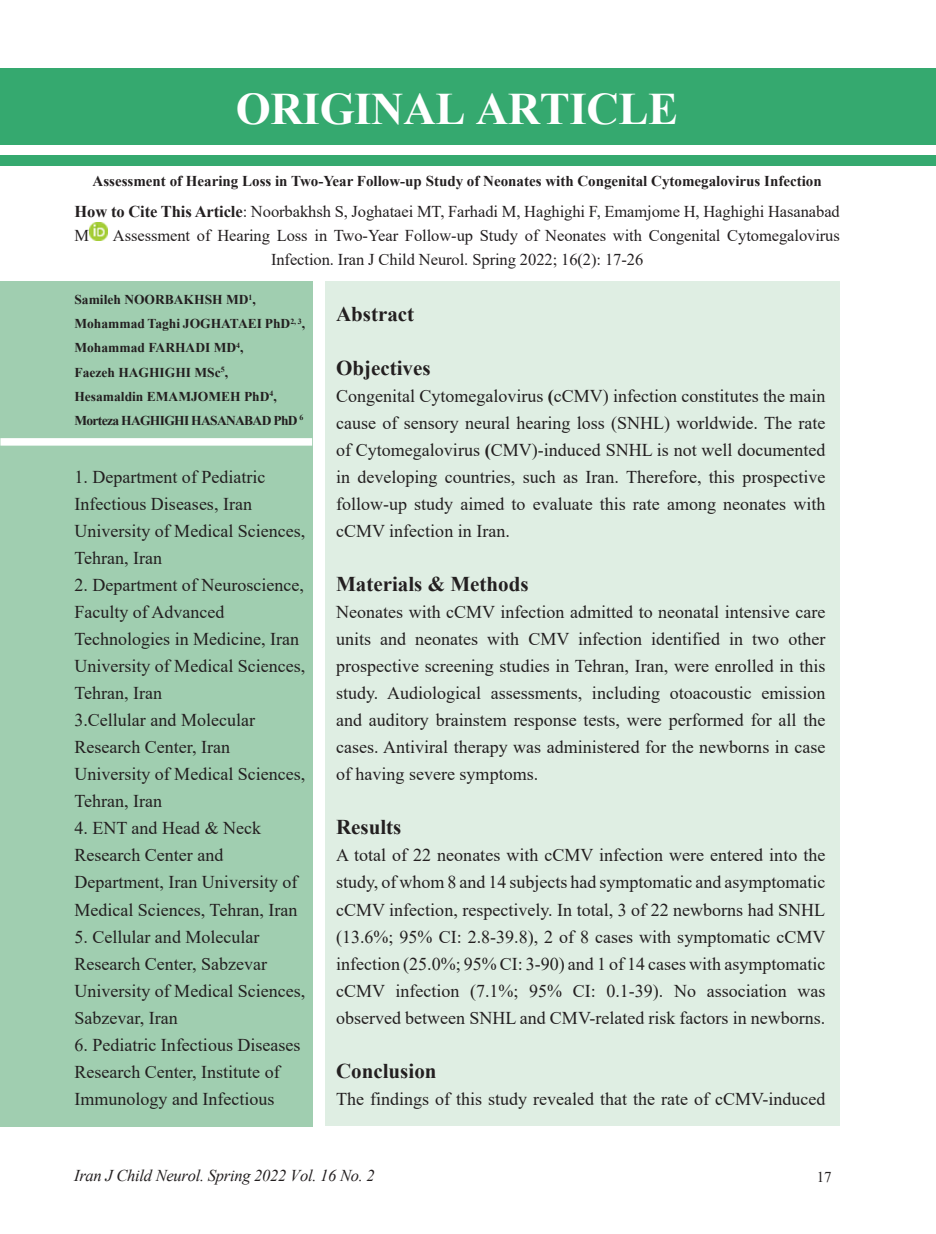
<style>
.page{position:relative;width:936px;height:1234px;background:#fff}
.page>*{position:absolute;margin:0;border:0;box-sizing:border-box;transform-origin:0 0}
.Titr1{font:700 45px "Times New Roman";letter-spacing:-.01em;color:#fff}
.titr2{font:700 21px "Times New Roman";color:#231f20}
.matn{font:18px/27px "Times New Roman";color:#231f20}
.t1{font:16.5px/24px "Times New Roman";letter-spacing:-.005em;color:#231f20}
.t2{font:italic 16.5px "Times New Roman";letter-spacing:-.015em;color:#231f20}
.t3{font:700 15px "Times New Roman";color:#231f20}
.t4{font:15px "Times New Roman";color:#231f20}
.t5{font:700 13.5px "Times New Roman";color:#231f20}
.t6{font:700 13.5px "Times New Roman";letter-spacing:-.05em;color:#231f20}
.s1{font-weight:700}
</style>
<div class="page">
<div style="left:0;top:281px;width:313px;height:845px;background:#a0ceb0"></div>
<div style="left:0;top:68px;width:935px;height:77px;background:#35a96f"></div>
<div style="left:1px;top:155px;width:934px;height:11px;background:#35a96f"></div>
<div style="left:0;top:438px;width:312px;height:7px;background:#fff"></div>
<div style="left:325px;top:281px;width:514px;height:844px;background:#dfeee3"></div>
<img style="left:89px;top:222px;width:18px;height:19px">
<p class="Titr1" style="left:236px;top:78px;width:444px">ORIGINAL ARTICLE</p>
<p class="t3" style="left:92px;top:171px;width:730px">Assessment of Hearing Loss in Two-Year Follow-up Study of Neonates with Congenital Cytomegalovirus Infection</p>
<p class="t1" style="left:74px;top:199px;width:766px"><span class="s1">How to Cite This Article</span>: Noorbakhsh S, Joghataei MT, Farhadi M, Haghighi F, Emamjome H, Haghighi Hasanabad<br>M</p>
<p class="t1" style="left:271px;top:223px;width:570px;text-indent:-158px">Assessment of Hearing Loss in Two-Year Follow-up Study of Neonates with Congenital Cytomegalovirus<br>Infection. Iran J Child Neurol. Spring 2022; 16(2): 17-26</p>
<p class="t5" style="left:74px;top:290px;width:183px">Samileh NOORBAKHSH MD<sup>1</sup>,</p>
<p class="t5" style="left:74px;top:314px;width:232px">Mohammad Taghi JOGHATAEI PhD<sup>2,</sup> <sup>3</sup>,</p>
<p class="t5" style="left:74px;top:338px;width:171px">Mohammad FARHADI MD<sup>4</sup>,</p>
<p class="t5" style="left:74px;top:362px;width:155px">Faezeh HAGHIGHI MSc<sup>5</sup>,</p>
<p class="t5" style="left:74px;top:386px;width:204px">Hesamaldin EMAMJOMEH PhD<sup>4</sup>,</p>
<p class="t6" style="left:74px;top:410px;width:230px">Morteza HAGHIGHI HASANABAD PhD <sup>6</sup></p>
<p class="titr2" style="left:336px;top:299px;width:80px">Abstract</p>
<p class="titr2" style="left:336px;top:353px;width:96px">Objectives</p>
<p class="matn" style="left:336px;top:382px;width:491px;text-align:justify">Congenital Cytomegalovirus <span class="s1">(</span>cCMV) infection constitutes the main cause of sensory neural hearing loss (SNHL) worldwide. The rate of Cytomegalovirus <span class="s1">(</span>CMV)-induced SNHL is not well documented in developing countries, such as Iran. Therefore, this prospective follow-up study aimed to evaluate this rate among neonates with cCMV infection in Iran.</p>
<p class="titr2" style="left:336px;top:569px;width:194px">Materials &amp; Methods</p>
<p class="matn" style="left:336px;top:598px;width:490px;text-align:justify">Neonates with cCMV infection admitted to neonatal intensive care units and neonates with CMV infection identified in two other prospective screening studies in Tehran, Iran, were enrolled in this study. Audiological assessments, including otoacoustic emission and auditory brainstem response tests, were performed for all the cases. Antiviral therapy was administered for the newborns in case of having severe symptoms.</p>
<p class="titr2" style="left:336px;top:812px;width:67px">Results</p>
<p class="matn" style="left:336px;top:841px;width:491px;text-align:justify">A total of 22 neonates with cCMV infection were entered into the study, of whom 8 and 14 subjects had symptomatic and asymptomatic cCMV infection, respectively. In total, 3 of 22 newborns had SNHL (13.6%; 95% CI: 2.8-39.8), 2 of 8 cases with symptomatic cCMV infection (25.0%; 95% CI: 3-90) and 1 of 14 cases with asymptomatic cCMV infection (7.1%; 95% CI: 0.1-39). No association was observed between SNHL and CMV-related risk factors in newborns.</p>
<p class="titr2" style="left:336px;top:1055px;width:102px">Conclusion</p>
<p class="matn" style="left:336px;top:1084px;width:491px">The findings of this study revealed that the rate of cCMV-induced</p>
<p class="matn" style="left:74px;top:463px;width:232px">1. Department of Pediatric<br>Infectious Diseases, Iran<br>University of Medical Sciences,<br>Tehran, Iran</p>
<p class="matn" style="left:74px;top:571px;width:232px">2. Department of Neuroscience,<br>Faculty of Advanced<br>Technologies in Medicine, Iran<br>University of Medical Sciences,<br>Tehran, Iran</p>
<p class="matn" style="left:74px;top:706px;width:232px">3.Cellular and Molecular<br>Research Center, Iran<br>University of Medical Sciences,<br>Tehran, Iran</p>
<p class="matn" style="left:74px;top:814px;width:224px">4. ENT and Head &amp; Neck<br>Research Center and<br>Department, Iran University of<br>Medical Sciences, Tehran, Iran</p>
<p class="matn" style="left:74px;top:922px;width:232px">5. Cellular and Molecular<br>Research Center, Sabzevar<br>University of Medical Sciences,<br>Sabzevar, Iran</p>
<p class="matn" style="left:74px;top:1030px;width:227px">6. Pediatric Infectious Diseases<br>Research Center, Institute of<br>Immunology and Infectious</p>
<p class="t2" style="left:74px;top:1163px;width:302px">Iran J Child Neurol. Spring 2022 Vol. 16 No. 2</p>
<p class="t4" style="left:816px;top:1166px;width:16px">17</p>
</div>
